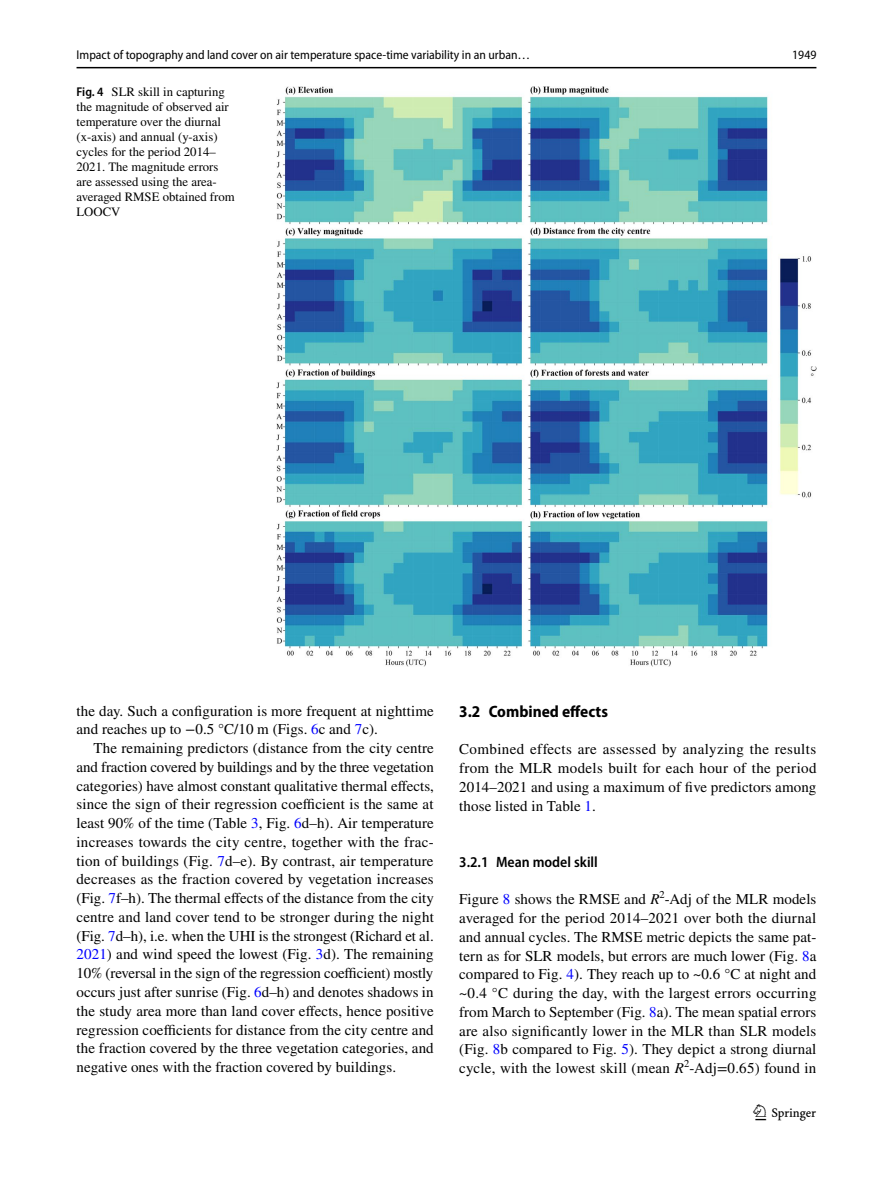
<style>
.page{position:relative;width:893px;height:1187px;background:#fff}
.page>*{position:absolute;margin:0;border:0;box-sizing:border-box;transform-origin:0 0}
.t1{font:22.5px "Springnew Regular 3";color:#000}
.t2{font:700 semi-condensed 16.5px "Myriad Pro";color:#000}
.t3{font:15px/18.8px "STIX";letter-spacing:.005em;color:#000;text-align:justify}
.t4{font:600 semi-condensed 15px "Myriad Pro";color:#000}
.t5{font:12.75px/15px "STIX";color:#000}
.t6{font:12.75px "Myriad Pro Semi Cn 3";color:#000}
.t7{font:semi-condensed 12.75px "Myriad Pro";color:#000}
.s1{font-family:"Myriad Pro";font-weight:600;font-stretch:semi-condensed}
.s2{color:#00f}
.s3{font-style:italic}
</style>
<div class="page">
<hr style="left:77px;top:67px;width:739px;height:1px;background:#000">
<img style="left:276px;top:87px;width:540px;height:579px">
<p class="t6" style="left:77px;top:48px;width:455px">Impact of topography and land cover on air temperature space‑time variability in an urban…</p>
<p class="t7" style="left:792px;top:48px;width:26px">1949</p>
<p class="t5" style="left:77px;top:85px;width:160px"><span class="s1">Fig. 4</span> SLR skill in capturing the magnitude of observed air temperature over the diurnal (x-axis) and annual (y-axis) cycles for the period 2014–<br>2021. The magnitude errors are assessed using the area&shy;averaged RMSE obtained from<br>LOOCV</p>
<p class="t3" style="left:77px;top:702px;width:359px">the day. Such a configuration is more frequent at nighttime and reaches up to −0.5 °C/10 m (Figs. <span class="s2">6</span>c and <span class="s2">7</span>c).</p>
<p class="t3" style="left:77px;top:739px;width:359px;text-indent:17px">The remaining predictors (distance from the city centre and fraction covered by buildings and by the three vegetation categories) have almost constant qualitative thermal effects, since the sign of their regression coefficient is the same at least 90% of the time (Table <span class="s2">3</span>, Fig. <span class="s2">6</span>d–h). Air temperature increases towards the city centre, together with the frac&shy;tion of buildings (Fig. <span class="s2">7</span>d–e). By contrast, air temperature decreases as the fraction covered by vegetation increases (Fig. <span class="s2">7</span>f–h). The thermal effects of the distance from the city centre and land cover tend to be stronger during the night (Fig. <span class="s2">7</span>d–h), i.e. when the UHI is the strongest (Richard et al.<br><span class="s2">2021</span>) and wind speed the lowest (Fig. <span class="s2">3</span>d). The remaining 10% (reversal in the sign of the regression coefficient) mostly occurs just after sunrise (Fig. <span class="s2">6</span>d–h) and denotes shadows in the study area more than land cover effects, hence positive regression coefficients for distance from the city centre and the fraction covered by the three vegetation categories, and negative ones with the fraction covered by buildings.</p>
<p class="t2" style="left:459px;top:702px;width:150px">3.2 Combined effects</p>
<p class="t3" style="left:459px;top:740px;width:359px">Combined effects are assessed by analyzing the results from the MLR models built for each hour of the period 2014–2021 and using a maximum of five predictors among those listed in Table <span class="s2">1</span>.</p>
<p class="t4" style="left:459px;top:853px;width:140px">3.2.1 Mean model skill</p>
<p class="t3" style="left:459px;top:890px;width:359px">Figure <span class="s2">8</span> shows the RMSE and <span class="s3">R</span><sup>2</sup>-Adj of the MLR models averaged for the period 2014–2021 over both the diurnal and annual cycles. The RMSE metric depicts the same pat&shy;tern as for SLR models, but errors are much lower (Fig. <span class="s2">8</span>a compared to Fig. <span class="s2">4</span>). They reach up to ~0.6 °C at night and ~0.4 °C during the day, with the largest errors occurring from March to September (Fig. <span class="s2">8</span>a). The mean spatial errors are also significantly lower in the MLR than SLR models (Fig. <span class="s2">8</span>b compared to Fig. <span class="s2">5</span>). They depict a strong diurnal cycle, with the lowest skill (mean <span class="s3">R</span><sup>2</sup>-Adj=0.65) found in</p>
<h1 class="t1" style="left:755px;top:1104px;width:62px">1 3</h1>
</div>
